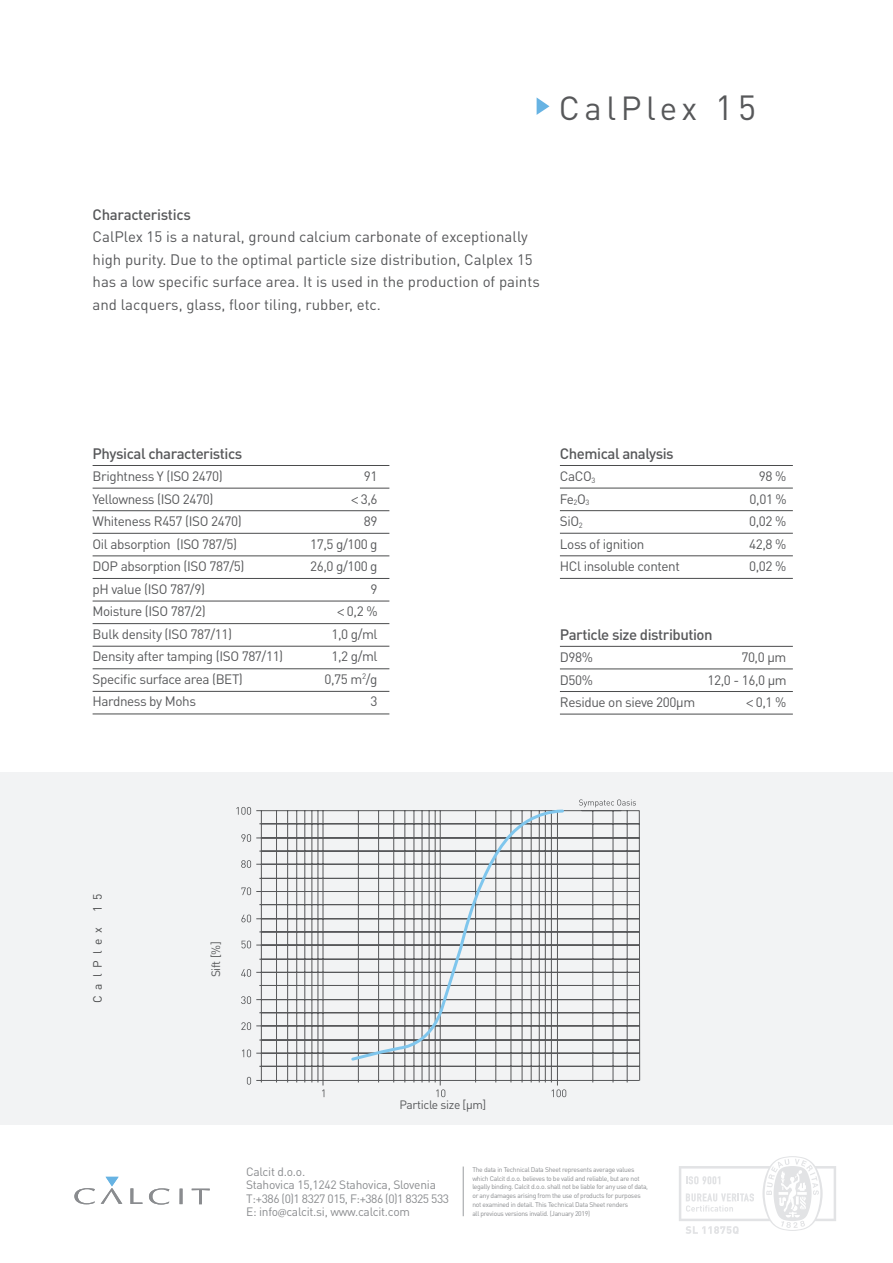
<style>
.page{position:relative;width:893px;height:1263px;background:#fff}
.page>*{position:absolute;margin:0;border:0;box-sizing:border-box;transform-origin:0 0}
.t1{font:33px "DIN Pro";letter-spacing:.14em;color:#57585a}
.t2{font:15px/22.5px "DIN Pro";color:#57585a}
.t3{font:500 15px "DIN Pro";letter-spacing:-.03em;color:#57585a}
.t4{font:13.5px "DIN Pro";letter-spacing:-.03em;color:#57585a}
.t5{font:12px/13.5px "DIN Pro";letter-spacing:-.02em;color:#8a8c8f}
.t6{font:12px "DIN Pro";letter-spacing:-.03em;color:#57585a}
.t7{font:12px "DIN Pro";letter-spacing:.5em;color:#4b4c4d}
.t8{font:6.75px/8.9px "DIN Pro";letter-spacing:-.04em;color:#8a8c8f}
.s1{font-size:34.5px}
.s2{font-family:"Myriad Pro"}
</style>
<div class="page">
<hr style="left:463px;top:1166px;width:1px;height:50px;background:#9a9c9f">
<svg style="left:679px;top:1156px;width:157px;height:78px"></svg>
<svg style="left:537px;top:98px;width:12px;height:17px"></svg>
<div style="left:0;top:773px;width:893px;height:351px;background:#f2f3f4"></div>
<svg style="left:149px;top:1188px;width:20px;height:16px"></svg>
<svg style="left:130px;top:1188px;width:12px;height:16px"></svg>
<svg style="left:180px;top:1188px;width:2px;height:16px"></svg>
<svg style="left:192px;top:1189px;width:18px;height:15px"></svg>
<svg style="left:101px;top:1177px;width:21px;height:27px"></svg>
<svg style="left:74px;top:1188px;width:21px;height:16px"></svg>
<hr style="left:93px;top:465px;width:296px;height:1px;background:#4b4c4d">
<hr style="left:93px;top:488px;width:296px;height:1px;background:#4b4c4d">
<hr style="left:93px;top:510px;width:296px;height:1px;background:#4b4c4d">
<hr style="left:93px;top:533px;width:296px;height:1px;background:#4b4c4d">
<hr style="left:93px;top:556px;width:296px;height:1px;background:#4b4c4d">
<hr style="left:93px;top:578px;width:296px;height:1px;background:#4b4c4d">
<hr style="left:93px;top:601px;width:296px;height:1px;background:#4b4c4d">
<hr style="left:93px;top:623px;width:296px;height:1px;background:#4b4c4d">
<hr style="left:93px;top:646px;width:296px;height:1px;background:#4b4c4d">
<hr style="left:93px;top:668px;width:296px;height:1px;background:#4b4c4d">
<hr style="left:93px;top:691px;width:296px;height:1px;background:#4b4c4d">
<hr style="left:93px;top:714px;width:296px;height:1px;background:#4b4c4d">
<hr style="left:560px;top:465px;width:233px;height:1px;background:#4b4c4d">
<hr style="left:560px;top:488px;width:233px;height:1px;background:#4b4c4d">
<hr style="left:560px;top:510px;width:233px;height:1px;background:#4b4c4d">
<hr style="left:560px;top:533px;width:233px;height:1px;background:#4b4c4d">
<hr style="left:560px;top:555px;width:233px;height:1px;background:#4b4c4d">
<hr style="left:560px;top:578px;width:233px;height:1px;background:#4b4c4d">
<hr style="left:560px;top:646px;width:233px;height:1px;background:#4b4c4d">
<hr style="left:560px;top:669px;width:233px;height:1px;background:#4b4c4d">
<hr style="left:560px;top:691px;width:233px;height:1px;background:#4b4c4d">
<hr style="left:560px;top:714px;width:233px;height:1px;background:#4b4c4d">
<svg style="left:579px;top:799px;width:57px;height:8px"></svg>
<svg style="left:247px;top:1077px;width:4px;height:8px"></svg>
<svg style="left:242px;top:1049px;width:9px;height:8px"></svg>
<svg style="left:241px;top:1022px;width:10px;height:8px"></svg>
<svg style="left:241px;top:996px;width:10px;height:8px"></svg>
<svg style="left:241px;top:969px;width:10px;height:8px"></svg>
<svg style="left:241px;top:940px;width:10px;height:8px"></svg>
<svg style="left:241px;top:914px;width:10px;height:8px"></svg>
<svg style="left:241px;top:887px;width:10px;height:8px"></svg>
<svg style="left:241px;top:860px;width:10px;height:8px"></svg>
<svg style="left:241px;top:834px;width:10px;height:8px"></svg>
<svg style="left:236px;top:807px;width:15px;height:8px"></svg>
<svg style="left:436px;top:1089px;width:9px;height:8px"></svg>
<svg style="left:552px;top:1089px;width:14px;height:8px"></svg>
<svg style="left:256px;top:810px;width:384px;height:276px"></svg>
<svg style="left:349px;top:809px;width:217px;height:254px"></svg>
<h1 class="t1" style="left:559px;top:86px;width:199px">CalPlex <span class="s1">15</span></h1>
<p class="t3" style="left:93px;top:204px;width:100px">Characteristics</p>
<p class="t2" style="left:93px;top:225px;width:449px">CalPlex 15 is a natural, ground calcium carbonate of exceptionally high purity. Due to the optimal particle size distribution, Calplex 15 has a low specific surface area. It is used in the production of paints and lacquers, glass, floor tiling, rubber, etc.</p>
<p class="t3" style="left:93px;top:443px;width:151px">Physical characteristics</p>
<p class="t4" style="left:93px;top:467px;width:132px">Brightness Y (ISO 2470)</p>
<p class="t4" style="left:364px;top:467px;width:15px">91</p>
<p class="t4" style="left:93px;top:490px;width:122px">Yellowness (ISO 2470)</p>
<p class="t4" style="left:351px;top:490px;width:28px"><span class="s2">&lt;</span> 3,6</p>
<p class="t4" style="left:93px;top:512px;width:151px">Whiteness R457 (ISO 2470)</p>
<p class="t4" style="left:364px;top:512px;width:15px">89</p>
<p class="t4" style="left:93px;top:535px;width:146px">Oil absorption (ISO 787/5)</p>
<p class="t4" style="left:310px;top:535px;width:69px">17,5 g/100 g</p>
<p class="t4" style="left:93px;top:557px;width:153px">DOP absorption (ISO 787/5)</p>
<p class="t4" style="left:310px;top:557px;width:69px">26,0 g/100 g</p>
<p class="t4" style="left:93px;top:580px;width:114px">pH value (ISO 787/9)</p>
<p class="t4" style="left:371px;top:580px;width:9px">9</p>
<p class="t4" style="left:93px;top:602px;width:115px">Moisture (ISO 787/2)</p>
<p class="t4" style="left:337px;top:602px;width:42px"><span class="s2">&lt;</span> 0,2 %</p>
<p class="t4" style="left:93px;top:625px;width:141px">Bulk density (ISO 787/11)</p>
<p class="t4" style="left:331px;top:625px;width:48px">1,0 g/ml</p>
<p class="t4" style="left:93px;top:647px;width:192px">Density after tamping (ISO 787/11)</p>
<p class="t4" style="left:331px;top:647px;width:48px">1,2 g/ml</p>
<p class="t4" style="left:93px;top:670px;width:152px">Specific surface area (BET)</p>
<p class="t4" style="left:324px;top:670px;width:55px">0,75 m<sup>2</sup>/g</p>
<p class="t4" style="left:93px;top:692px;width:105px">Hardness by Mohs</p>
<p class="t4" style="left:371px;top:692px;width:9px">3</p>
<p class="t3" style="left:560px;top:443px;width:115px">Chemical analysis</p>
<p class="t4" style="left:560px;top:467px;width:37px">CaCO<sub>3</sub></p>
<p class="t4" style="left:759px;top:467px;width:29px">98 %</p>
<p class="t4" style="left:560px;top:490px;width:31px">Fe<sub>2</sub>O<sub>3</sub></p>
<p class="t4" style="left:749px;top:490px;width:39px">0,01 %</p>
<p class="t4" style="left:560px;top:512px;width:24px">SiO<sub>2</sub></p>
<p class="t4" style="left:749px;top:512px;width:39px">0,02 %</p>
<p class="t4" style="left:560px;top:535px;width:86px">Loss of ignition</p>
<p class="t4" style="left:749px;top:535px;width:39px">42,8 %</p>
<p class="t4" style="left:560px;top:557px;width:122px">HCl insoluble content</p>
<p class="t4" style="left:749px;top:557px;width:39px">0,02 %</p>
<p class="t3" style="left:560px;top:624px;width:154px">Particle size distribution</p>
<p class="t4" style="left:560px;top:648px;width:35px">D98%</p>
<p class="t4" style="left:741px;top:648px;width:47px">70,0 µm</p>
<p class="t4" style="left:560px;top:670px;width:35px">D50%</p>
<p class="t4" style="left:707px;top:670px;width:81px">12,0 - 16,0 µm</p>
<p class="t4" style="left:560px;top:693px;width:137px">Residue on sieve 200µm</p>
<p class="t4" style="left:746px;top:693px;width:42px"><span class="s2">&lt;</span> 0,1 %</p>
<p class="t7" style="left:89px;top:1003px;width:111px;rotate:-90deg">CalPlex 15</p>
<p class="t6" style="left:208px;top:977px;width:37px;rotate:-90deg">Sift [%]</p>
<p class="t6" style="left:399px;top:1097px;width:88px">Particle size [µm]</p>
<p class="t5" style="left:246px;top:1164px;width:204px">Calcit d.o.o.<br>Stahovica 15,1242 Stahovica, Slovenia T:+386 (0)1 8327 015, F:+386 (0)1 8325 533<br>E: info<span class="s2">@</span>calcit.si, www.calcit.com</p>
<p class="t8" style="left:472px;top:1164px;width:177px">The data in Technical Data Sheet represents average values which Calcit d.o.o. believes to be valid and reliable, but are not legally binding. Calcit d.o.o. shall not be liable for any use of data, or any damages arising from the use of products for purposes not examined in detail. This Technical Data Sheet renders<br>all previous versions invalid. (January 2019)</p>
</div>
